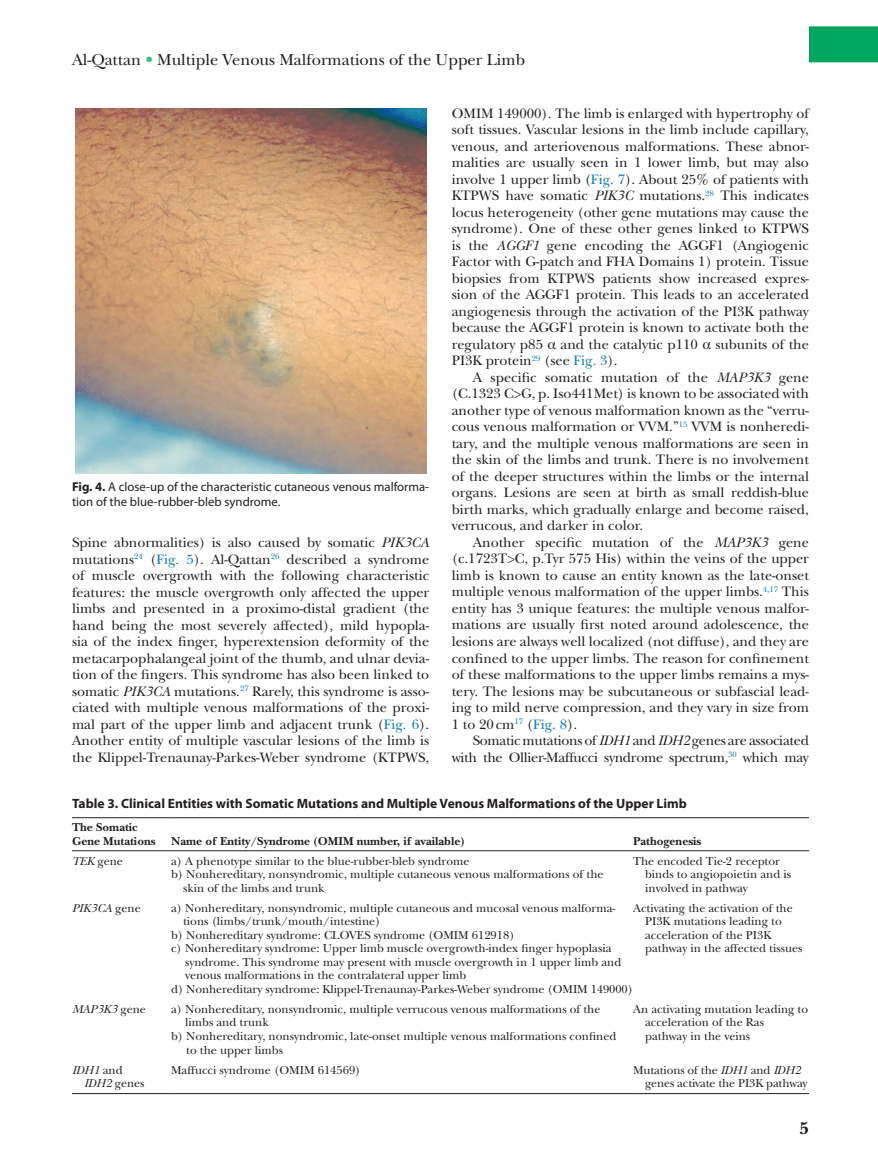
<style>
.page{position:relative;width:878px;height:1175px;background:#fff}
.page>*{position:absolute;margin:0;border:0;box-sizing:border-box;transform-origin:0 0}
.t1{font:700 18px "New Baskerville Std";color:#231f20}
.t2{font:16.5px "New Baskerville Std";color:#231f20}
.t3{font:14.25px/16.5px "New Baskerville Std";color:#231f20;text-align:justify}
.t4{font:14.25px/16.5px "New Baskerville Std";letter-spacing:-.02em;color:#231f20;text-align:right}
.t5{font:700 13.5px "Myriad Pro";color:#231f20}
.t6{font:12.75px/15px "Myriad Pro";color:#231f20}
.t7{font:12px/13.5px "New Baskerville Std";color:#231f20}
.t8{font:700 12px/13.5px "New Baskerville Std";color:#231f20}
.t9{font:italic 12px/13.5px "New Baskerville Std";color:#231f20}
.s1{color:#45bc89}
.s2{font-weight:700}
.s3{font-style:italic}
.s4{color:#0f7eac}
.s5{font-family:"Gandhari Unicode"}
.s6{font-style:normal}
</style>
<div class="page">
<div style="left:808px;top:26px;width:70px;height:36px;background:#00a85f"></div>
<img style="left:75px;top:108px;width:351px;height:365px">
<hr style="left:72px;top:817px;width:99px;height:1px;background:#231f20">
<hr style="left:171px;top:817px;width:462px;height:1px;background:#231f20">
<hr style="left:633px;top:817px;width:176px;height:1px;background:#231f20">
<hr style="left:72px;top:850px;width:99px;height:1px;background:#231f20">
<hr style="left:72px;top:1093px;width:99px;height:1px;background:#231f20">
<hr style="left:171px;top:1093px;width:462px;height:1px;background:#231f20">
<hr style="left:633px;top:1093px;width:176px;height:1px;background:#231f20">
<hr style="left:171px;top:850px;width:462px;height:1px;background:#231f20">
<hr style="left:633px;top:850px;width:176px;height:1px;background:#231f20">
<p class="t2" style="left:72px;top:50px;width:454px">Al-Qattan <span class="s1">•</span> Multiple Venous Malformations of the Upper Limb</p>
<p class="t6" style="left:72px;top:479px;width:358px"><span class="s2">Fig. 4.</span> A close-up of the characteristic cutaneous venous malforma&shy;tion of the blue-rubber-bleb syndrome.</p>
<p class="t3" style="left:72px;top:534px;width:359px">Spine abnormalities) is also caused by somatic <span class="s3">PIK3CA </span>mutations<sup>24</sup> (<span class="s4">Fig. 5</span>). Al-Qattan<sup>26</sup> described a syndrome of muscle overgrowth with the following characteristic features: the muscle overgrowth only affected the upper limbs and presented in a proximo-distal gradient (the hand being the most severely affected), mild hypopla&shy;sia of the index finger, hyperextension deformity of the metacarpophalangeal joint of the thumb, and ulnar devia&shy;tion of the fingers. This syndrome has also been linked to somatic <span class="s3">PIK3CA</span> mutations.<sup>27</sup> Rarely, this syndrome is asso&shy;ciated with multiple venous malformations of the proxi&shy;mal part of the upper limb and adjacent trunk (<span class="s4">Fig. 6</span>).<br>Another entity of multiple vascular lesions of the limb is the Klippel-Trenaunay-Parkes-Weber syndrome (KTPWS,</p>
<p class="t3" style="left:451px;top:105px;width:359px">OMIM 149000). The limb is enlarged with hypertrophy of soft tissues. Vascular lesions in the limb include capillary, venous, and arteriovenous malformations. These abnor&shy;malities are usually seen in 1 lower limb, but may also involve 1 upper limb (<span class="s4">Fig. 7</span>). About 25% of patients with KTPWS have somatic <span class="s3">PIK3C</span> mutations.<sup>28</sup> This indicates locus heterogeneity (other gene mutations may cause the syndrome). One of these other genes linked to KTPWS is the <span class="s3">AGGF1</span> gene encoding the AGGF1 (Angiogenic Factor with G-patch and FHA Domains 1) protein. Tissue biopsies from KTPWS patients show increased expres&shy;sion of the AGGF1 protein. This leads to an accelerated angiogenesis through the activation of the PI3K pathway because the AGGF1 protein is known to activate both the regulatory p85 <span class="s5">α</span> and the catalytic p110 <span class="s5">α</span> subunits of the PI3K protein<sup>29</sup> (see <span class="s4">Fig. 3</span>).</p>
<p class="t3" style="left:451px;top:369px;width:359px;text-indent:21px">A specific somatic mutation of the <span class="s3">MAP3K3</span> gene (C.1323 C&gt;G, p. Iso441Met) is known to be associated with another type of venous malformation known as the “verru&shy;cous venous malformation or VVM.”<sup>15</sup> VVM is nonheredi&shy;tary, and the multiple venous malformations are seen in the skin of the limbs and trunk. There is no involvement of the deeper structures within the limbs or the internal organs. Lesions are seen at birth as small reddish-blue birth marks, which gradually enlarge and become raised, verrucous, and darker in color.</p>
<p class="t3" style="left:452px;top:534px;width:359px;text-indent:21px">Another specific mutation of the <span class="s3">MAP3K3</span> gene (c.1723T&gt;C, p.Tyr 575 His) within the veins of the upper limb is known to cause an entity known as the late-onset multiple venous malformation of the upper limbs.<sup>4</sup><sup>,</sup><sup>17</sup> This entity has 3 unique features: the multiple venous malfor&shy;mations are usually first noted around adolescence, the lesions are always well localized (not diffuse), and they are confined to the upper limbs. The reason for confinement of these malformations to the upper limbs remains a mys&shy;tery. The lesions may be subcutaneous or subfascial lead&shy;ing to mild nerve compression, and they vary in size from 1 to 20cm<sup>17</sup> (<span class="s4">Fig. 8</span>).</p>
<p class="t4" style="left:451px;top:732px;width:359px">Somatic mutations of <span class="s3">IDH1</span> and <span class="s3">IDH2</span> genes are associated with the Ollier-Maffucci syndrome spectrum,<sup>30</sup> which may</p>
<p class="t5" style="left:72px;top:795px;width:616px">Table 3. Clinical Entities with Somatic Mutations and Multiple Venous Malformations of the Upper Limb</p>
<p class="t8" style="left:72px;top:820px;width:85px">The Somatic<br>Gene Mutations</p>
<p class="t8" style="left:171px;top:834px;width:295px">Name of Entity/Syndrome (OMIM number, if available)</p>
<p class="t8" style="left:633px;top:834px;width:70px">Pathogenesis</p>
<p class="t7" style="left:72px;top:854px;width:52px"><span class="s3">TEK</span> gene</p>
<p class="t7" style="left:171px;top:854px;width:300px">a) A phenotype similar to the blue-rubber-bleb syndrome</p>
<p class="t7" style="left:171px;top:867px;width:434px">b) Nonhereditary, nonsyndromic, multiple cutaneous venous malformations of the</p>
<p class="t7" style="left:183px;top:881px;width:143px">skin of the limbs and trunk</p>
<p class="t7" style="left:645px;top:854px;width:147px;text-indent:-12px">The encoded Tie-2 receptor binds to angiopoietin and is involved in pathway</p>
<p class="t9" style="left:72px;top:901px;width:70px">PIK3CA <span class="s6">gene</span></p>
<p class="t7" style="left:171px;top:901px;width:446px">a) Nonhereditary, nonsyndromic, multiple cutaneous and mucosal venous malforma-</p>
<p class="t7" style="left:183px;top:914px;width:199px">tions (limbs/trunk/mouth/intestine)</p>
<p class="t7" style="left:171px;top:928px;width:345px">b) Nonhereditary syndrome: CLOVES syndrome (OMIM 612918)</p>
<p class="t7" style="left:171px;top:941px;width:442px">c) Nonhereditary syndrome: Upper limb muscle overgrowth-index finger hypoplasia</p>
<p class="t7" style="left:185px;top:955px;width:438px">syndrome. This syndrome may present with muscle overgrowth in 1 upper limb and</p>
<p class="t7" style="left:185px;top:968px;width:283px">venous malformations in the contralateral upper limb</p>
<p class="t7" style="left:171px;top:982px;width:463px">d) Nonhereditary syndrome: Klippel-Trenaunay-Parkes-Weber syndrome (OMIM 149000)</p>
<p class="t7" style="left:645px;top:901px;width:159px;text-indent:-12px">Activating the activation of the<br>PI3K mutations leading to acceleration of the PI3K pathway in the affected tissues</p>
<p class="t9" style="left:72px;top:1002px;width:75px">MAP3K3 <span class="s6">gene</span></p>
<p class="t7" style="left:171px;top:1002px;width:431px">a) Nonhereditary, nonsyndromic, multiple verrucous venous malformations of the</p>
<p class="t7" style="left:185px;top:1016px;width:85px">limbs and trunk</p>
<p class="t7" style="left:171px;top:1029px;width:447px">b) Nonhereditary, nonsyndromic, late-onset multiple venous malformations confined</p>
<p class="t7" style="left:186px;top:1043px;width:98px">to the upper limbs</p>
<p class="t7" style="left:645px;top:1002px;width:164px;text-indent:-12px">An activating mutation leading to acceleration of the Ras pathway in the veins</p>
<p class="t9" style="left:84px;top:1063px;width:62px;text-indent:-12px">IDH1 <span class="s6">and<br></span>IDH2 <span class="s6">genes</span></p>
<p class="t7" style="left:171px;top:1063px;width:191px">Maffucci syndrome (OMIM 614569)</p>
<p class="t7" style="left:645px;top:1063px;width:164px;text-indent:-12px">Mutations of the <span class="s3">IDH1</span> and <span class="s3">IDH2 </span>genes activate the PI3K pathway</p>
<p class="t1" style="left:799px;top:1118px;width:11px">5</p>
</div>
